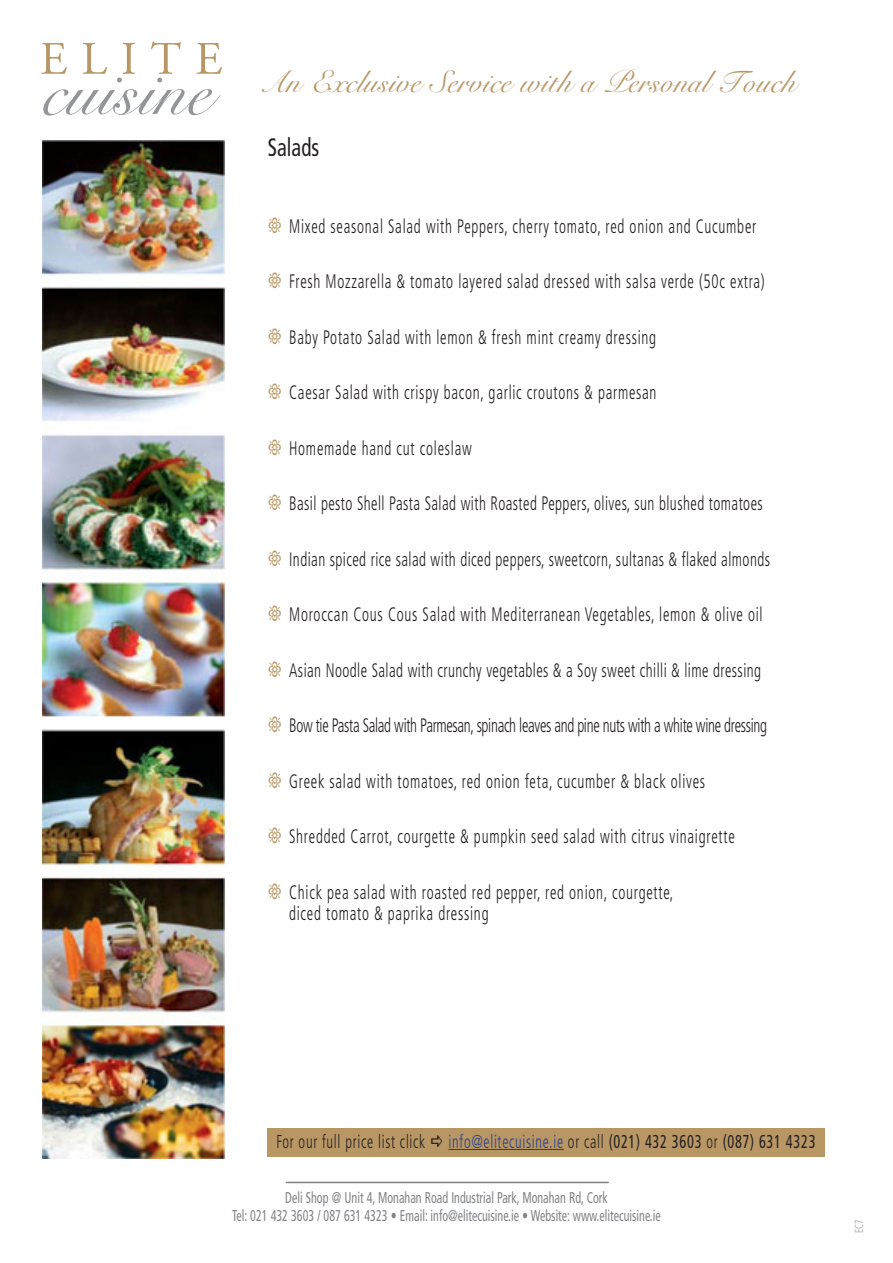
<style>
.page{position:relative;width:893px;height:1263px;background:#fff}
.page>*{position:absolute;margin:0;border:0;box-sizing:border-box;transform-origin:0 0}
.t1{font:31.8px "Snell BT";color:#b99765}
.t2{font:condensed 25.2px "Frutiger";color:#231f20;scale:.83 1}
.t3{font:300 condensed 19.5px "Frutiger";letter-spacing:.05em;color:#231f20;scale:.77 1}
.t4{font:300 condensed 19.5px "Frutiger";letter-spacing:.03em;color:#231f20;scale:.77 1}
.t5{font:300 condensed 19.5px "Frutiger";letter-spacing:-.02em;color:#231f20;scale:.77 1}
.t6{font:300 condensed 18.6px "Frutiger";letter-spacing:.05em;color:#231f20;scale:.77 1}
.t7{font:condensed 15.6px "Frutiger";color:#808285;scale:.77 1}
.t8{font:condensed 11.7px "Frutiger";color:#b2b3b7;scale:.77 1}
.s1{color:#b99765}
.s2{color:#253f8e}
.s3{font-weight:400}
</style>
<div class="page">
<img style="left:43px;top:140px;width:181px;height:1019px">
<svg style="left:41px;top:41px;width:181px;height:75px"></svg>
<hr style="left:286px;top:1182px;width:323px;height:1px;background:#808285">
<div style="left:268px;top:1128px;width:557px;height:29px;background:#b99765"></div>
<hr style="left:449px;top:1149px;width:115px;height:1px;background:#253f8e">
<p class="t1" style="left:272px;top:62px;width:534px">An Exclusive Service with a Personal Touch</p>
<p class="t2" style="left:268px;top:133px;width:63px">Salads</p>
<p class="t3" style="left:268px;top:215px;width:636px"><span class="s1">▲</span> Mixed seasonal Salad with Peppers, cherry tomato, red onion and Cucumber</p>
<p class="t3" style="left:268px;top:270px;width:647px"><span class="s1">▲</span> Fresh Mozzarella &amp; tomato layered salad dressed with salsa verde (50c extra)</p>
<p class="t3" style="left:268px;top:326px;width:506px"><span class="s1">▲</span> Baby Potato Salad with lemon &amp; fresh mint creamy dressing</p>
<p class="t3" style="left:268px;top:381px;width:506px"><span class="s1">▲</span> Caesar Salad with crispy bacon, garlic croutons &amp; parmesan</p>
<p class="t3" style="left:268px;top:437px;width:266px"><span class="s1">▲</span> Homemade hand cut coleslaw</p>
<p class="t4" style="left:268px;top:492px;width:644px"><span class="s1">▲</span> Basil pesto Shell Pasta Salad with Roasted Peppers, olives, sun blushed tomatoes</p>
<p class="t4" style="left:268px;top:548px;width:654px"><span class="s1">▲</span> Indian spiced rice salad with diced peppers, sweetcorn, sultanas &amp; flaked almonds</p>
<p class="t3" style="left:268px;top:603px;width:644px"><span class="s1">▲</span> Moroccan Cous Cous Salad with Mediterranean Vegetables, lemon &amp; olive oil</p>
<p class="t4" style="left:268px;top:659px;width:642px"><span class="s1">▲</span> Asian Noodle Salad with crunchy vegetables &amp; a Soy sweet chilli &amp; lime dressing</p>
<p class="t5" style="left:268px;top:714px;width:650px"><span class="s1">▲</span> Bow tie Pasta Salad with Parmesan, spinach leaves and pine nuts with a white wine dressing</p>
<p class="t3" style="left:268px;top:770px;width:569px"><span class="s1">▲</span> Greek salad with tomatoes, red onion feta, cucumber &amp; black olives</p>
<p class="t3" style="left:268px;top:825px;width:608px"><span class="s1">▲</span> Shredded Carrot, courgette &amp; pumpkin seed salad with citrus vinaigrette</p>
<p class="t3" style="left:268px;top:881px;width:528px"><span class="s1">▲</span> Chick pea salad with roasted red pepper, red onion, courgette,</p>
<p class="t3" style="left:289px;top:902px;width:261px">diced tomato &amp; paprika dressing</p>
<p class="t6" style="left:276px;top:1131px;width:702px">For our full price list click <span class="s2">info@elitecuisine.ie</span> or call <span class="s3">(021) 432 3603</span> or <span class="s3">(087) 631 4323</span></p>
<p class="t7" style="left:285px;top:1188px;width:421px">Deli Shop @ Unit 4, Monahan Road Industrial Park, Monahan Rd, Cork</p>
<p class="t7" style="left:232px;top:1206px;width:558px">Tel: 021 432 3603 / 087 631 4323 • Email: info@elitecuisine.ie • Website: www.elitecuisine.ie</p>
<p class="t8" style="left:852px;top:1233px;width:19px;rotate:-90deg">EC7</p>
</div>
